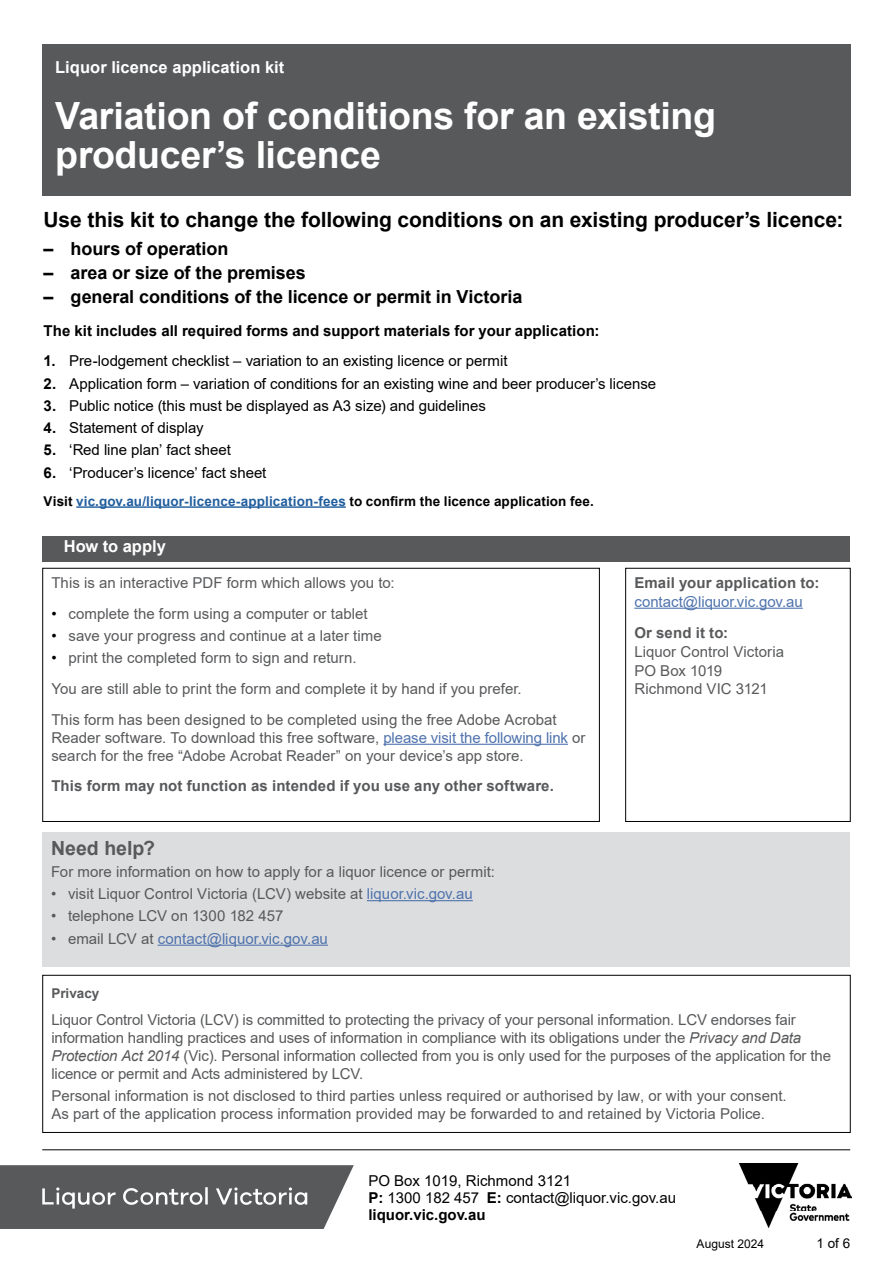
<style>
.page{position:relative;width:893px;height:1263px;background:#fff}
.page>*{position:absolute;margin:0;border:0;box-sizing:border-box;transform-origin:0 0}
.t1{font:700 37.5px/39px "Arial";letter-spacing:-.01em;color:#fff}
.t2{font:700 21px "Arial";letter-spacing:-.005em;color:#000}
.t3{font:700 19.5px "Arial";color:#58595b}
.t4{font:700 18px "Arial";letter-spacing:-.005em;color:#000}
.t5{font:700 16.5px "Arial";letter-spacing:.005em;color:#fff}
.t6{font:15px/18px "Arial";color:#58595b}
.t7{font:15px/17.2px "Arial";color:#000}
.t8{font:700 15px "Arial";letter-spacing:.01em;color:#58595b}
.t9{font:700 15px "Arial";letter-spacing:.005em;color:#000}
.t10{font:15px "Arial";color:#4f73ad}
.t11{font:700 13.5px "Arial";letter-spacing:.01em;color:#215e9e}
.t12{font:700 13.5px "Arial";color:#58595b}
.t13{font:13.5px "Arial";color:#000}
.t14{font:12px "Arial";color:#000}
.s1{font-weight:700}
.s2{color:#000}
.s3{color:#4f73ad}
.s4{color:#58595b}
.s5{font-style:italic}
</style>
<div class="page">
<img style="left:739px;top:1164px;width:113px;height:63px">
<hr style="left:42px;top:1149px;width:808px;height:1px;background:#000">
<svg style="left:0;top:1165px;width:354px;height:64px;background:#696a6c"></svg>
<div style="left:43px;top:44px;width:808px;height:152px;background:#58595b"></div>
<hr style="left:76px;top:506px;width:270px;height:2px;background:#215e9e">
<hr style="left:634px;top:608px;width:169px;height:1px;background:#4f73ad">
<div style="left:625px;top:568px;width:225px;height:254px;border:1px solid #000"></div>
<div style="left:43px;top:536px;width:807px;height:26px;background:#58595b"></div>
<div style="left:43px;top:832px;width:807px;height:134px;background:#dcddde"></div>
<hr style="left:367px;top:900px;width:106px;height:1px;background:#4f73ad">
<hr style="left:158px;top:945px;width:170px;height:1px;background:#4f73ad">
<hr style="left:383px;top:744px;width:185px;height:1px;background:#4f73ad">
<div style="left:43px;top:568px;width:557px;height:254px;border:1px solid #000"></div>
<div style="left:43px;top:975px;width:807px;height:158px;border:1px solid #000"></div>
<p class="t5" style="left:55px;top:55px;width:231px">Liquor licence application kit</p>
<h1 class="t1" style="left:55px;top:97px;width:662px">Variation of conditions for an existing producer’s licence</h1>
<h2 class="t2" style="left:44px;top:205px;width:801px">Use this kit to change the following conditions on an existing producer’s licence:</h2>
<p class="t4" style="left:44px;top:236px;width:186px">– hours of operation</p>
<p class="t4" style="left:44px;top:260px;width:264px">– area or size of the premises</p>
<p class="t4" style="left:44px;top:284px;width:480px">– general conditions of the licence or permit in Victoria</p>
<p class="t9" style="left:44px;top:320px;width:557px">The kit includes all required forms and support materials for your application:</p>
<p class="t7" style="left:44px;top:352px;width:465px"><span class="s1">1.</span> Pre-lodgement checklist – variation to an existing licence or permit</p>
<p class="t7" style="left:44px;top:375px;width:614px"><span class="s1">2.</span> Application form – variation of conditions for an existing wine and beer producer’s license</p>
<p class="t7" style="left:44px;top:397px;width:444px"><span class="s1">3.</span> Public notice (this must be displayed as A3 size) and guidelines</p>
<p class="t7" style="left:44px;top:419px;width:161px"><span class="s1">4.</span> Statement of display</p>
<p class="t7" style="left:44px;top:441px;width:189px"><span class="s1">5.</span> ‘Red line plan’ fact sheet</p>
<p class="t7" style="left:44px;top:464px;width:224px"><span class="s1">6.</span> ‘Producer’s licence’ fact sheet</p>
<p class="t11" style="left:44px;top:491px;width:552px"><span class="s2">Visit</span> vic.gov.au/liquor-licence-application-fees <span class="s2">to confirm the licence application fee.</span></p>
<p class="t5" style="left:64px;top:534px;width:104px">How to apply</p>
<p class="t6" style="left:51px;top:573px;width:345px">This is an interactive PDF form which allows you to:</p>
<p class="t6" style="left:51px;top:604px;width:318px"><span class="s2">•</span> complete the form using a computer or tablet</p>
<p class="t6" style="left:51px;top:626px;width:332px"><span class="s2">•</span> save your progress and continue at a later time</p>
<p class="t6" style="left:51px;top:642px;width:507px;line-height:30.8px"><span class="s2">•</span> print the completed form to sign and return.<br>You are still able to print the form and complete it by hand if you prefer.<br>This form has been designed to be completed using the free Adobe Acrobat</p>
<p class="t6" style="left:51px;top:728px;width:536px">Reader software. To download this free software, <span class="s3">please visit the following link</span> or search for the free “Adobe Acrobat Reader” on your device’s app store.</p>
<p class="t8" style="left:51px;top:775px;width:504px">This form may not function as intended if you use any other software.</p>
<h3 class="t3" style="left:51px;top:834px;width:106px">Need help?</h3>
<p class="t6" style="left:51px;top:862px;width:446px">For more information on how to apply for a liquor licence or permit:</p>
<p class="t6" style="left:51px;top:885px;width:423px">• visit Liquor Control Victoria (LCV) website at <span class="s3">liquor.vic.gov.au</span></p>
<p class="t6" style="left:51px;top:907px;width:234px">• telephone LCV on 1300 182 457</p>
<p class="t10" style="left:51px;top:928px;width:278px"><span class="s4">• email LCV at</span> contact@liquor.vic.gov.au</p>
<p class="t8" style="left:634px;top:572px;width:187px">Email your application to:</p>
<p class="t10" style="left:634px;top:591px;width:170px">contact@liquor.vic.gov.au</p>
<p class="t8" style="left:634px;top:622px;width:95px">Or send it to:</p>
<p class="t6" style="left:634px;top:642px;width:151px;line-height:18.8px">Liquor Control Victoria<br>PO Box 1019<br>Richmond VIC 3121</p>
<p class="t12" style="left:51px;top:984px;width:50px">Privacy</p>
<p class="t6" style="left:51px;top:1010px;width:781px">Liquor Control Victoria (LCV) is committed to protecting the privacy of your personal information. LCV endorses fair information handling practices and uses of information in compliance with its obligations under the <span class="s5">Privacy and Data Protection Act 2014</span> (Vic). Personal information collected from you is only used for the purposes of the application for the licence or permit and Acts administered by LCV.</p>
<p class="t6" style="left:51px;top:1086px;width:737px">Personal information is not disclosed to third parties unless required or authorised by law, or with your consent.<br>As part of the application process information provided may be forwarded to and retained by Victoria Police.</p>
<p class="t7" style="left:368px;top:1172px;width:309px">PO Box 1019, Richmond 3121<br><span class="s1">P:</span> 1300 182 457 <span class="s1">E:</span> contact@liquor.vic.gov.au <span class="s1">liquor.vic.gov.au</span></p>
<p class="t14" style="left:697px;top:1235px;width:69px">August 2024</p>
<p class="t13" style="left:816px;top:1234px;width:35px">1 of 6</p>
</div>
